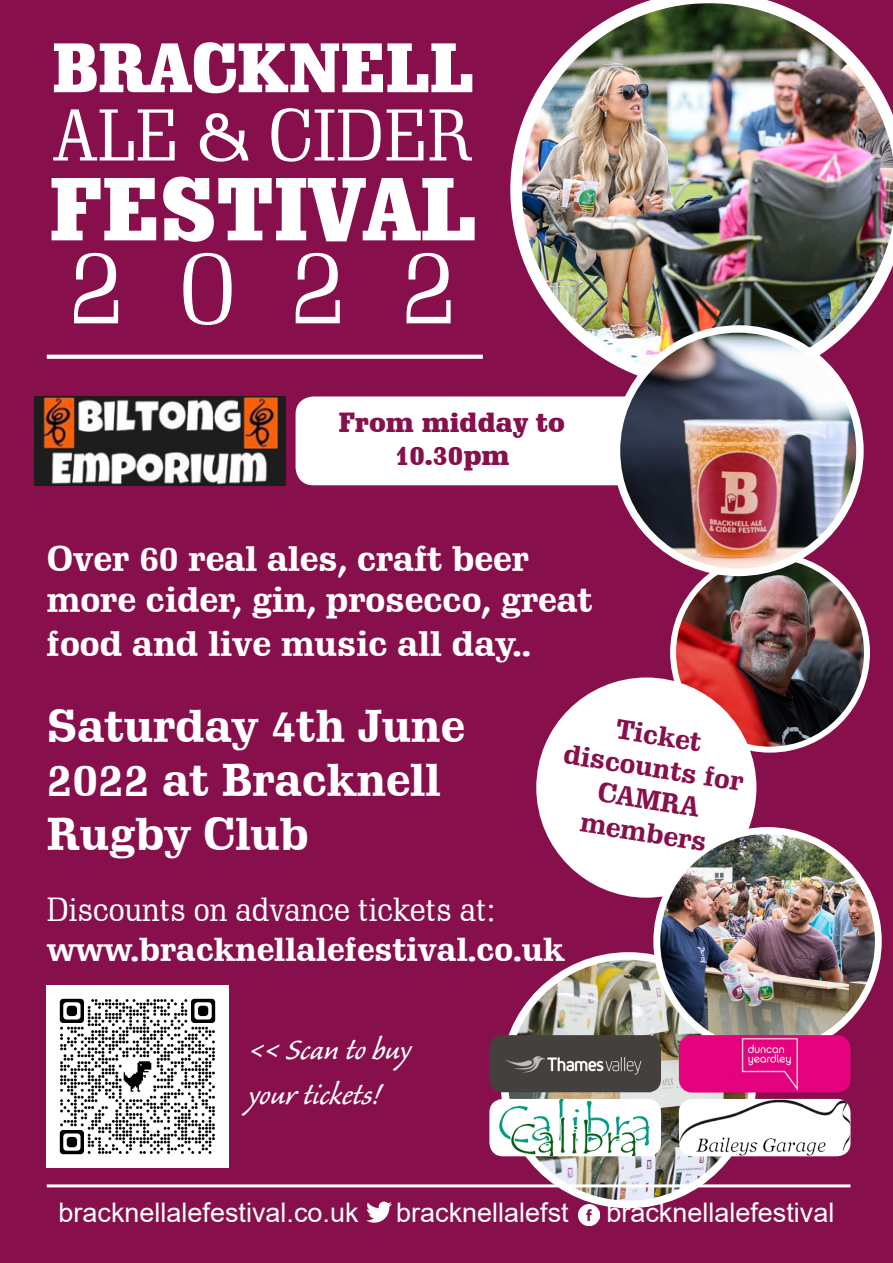
<style>
.page{position:relative;width:893px;height:1263px;background:#870f4c}
.page>*{position:absolute;margin:0;border:0;box-sizing:border-box;transform-origin:0 0}
.t1{font:300 105px "Schadow BT";color:#fff}
.t2{font:900 87.15px "Schadow BT";color:#fff}
.t3{font:71.4px "Schadow BT";color:#fff}
.t4{font:900 68.25px "Schadow BT";color:#fff}
.t5{font:700 45px/54px "Schadow BT";color:#fff}
.t6{font:37.5px "Caliban Std";color:#fff}
.t7{font:700 34.65px/42.5px "Schadow BT";color:#fff}
.t8{font:700 32.55px "Schadow BT";color:#fff}
.t9{font:32.55px "Schadow BT";color:#fff}
.t10{font:700 27.15px/32.5px "Schadow BT";color:#870f4c;text-align:center}
.t11{font:27px "Arial";color:#fff}
.t12{font:900 27px/32.4px "Schadow BT";color:#870f4c;text-align:center}
</style>
<div class="page">
<img style="left:367px;top:1201px;width:24px;height:22px">
<img style="left:578px;top:1204px;width:22px;height:22px">
<img style="left:504px;top:956px;width:249px;height:248px;border-radius:124px">
<img style="left:673px;top:556px;width:194px;height:194px;border-radius:97px">
<div style="left:670px;top:553px;width:200px;height:200px;border:6px solid #fff;border-radius:50%"></div>
<div style="left:540px;top:681px;width:213px;height:213px;background:#fff;border-radius:50%"></div>
<div style="left:536px;top:677px;width:220px;height:221px;border:7px solid #fff;border-radius:50%"></div>
<img style="left:657px;top:830px;width:221px;height:222px;border-radius:111px">
<div style="left:653px;top:827px;width:229px;height:228px;border:7px solid #fff;border-radius:50%"></div>
<div style="left:296px;top:396px;width:374px;height:89px;background:#fff;border-radius:18px"></div>
<img style="left:510px;top:0;width:383px;height:389px">
<img style="left:616px;top:329px;width:244px;height:243px;border-radius:122px">
<div style="left:613px;top:325px;width:251px;height:251px;border:7px solid #fff;border-radius:50%"></div>
<img style="left:35px;top:396px;width:251px;height:89px">
<hr style="left:47px;top:1184px;width:803px;height:3px;background:#fff">
<img style="left:489px;top:1035px;width:172px;height:57px">
<img style="left:679px;top:1099px;width:171px;height:57px">
<img style="left:679px;top:1035px;width:171px;height:57px">
<svg style="left:47px;top:355px;width:436px;height:4px;background:#f9f4f7"></svg>
<img style="left:489px;top:1099px;width:172px;height:57px">
<img style="left:47px;top:986px;width:181px;height:181px">
<p class="t4" style="left:52px;top:25px;width:423px">BRACKNELL</p>
<p class="t3" style="left:53px;top:92px;width:421px">ALE &amp; CIDER</p>
<p class="t2" style="left:50px;top:155px;width:428px">FESTIVAL</p>
<p class="t1" style="left:67px;top:222px;width:393px">2022</p>
<p class="t12" style="left:339px;top:406px;width:228px">From midday to<br>10.30pm</p>
<p class="t7" style="left:47px;top:537px;width:547px">Over 60 real ales, craft beer more cider, gin, prosecco, great food and live music all day..</p>
<p class="t5" style="left:47px;top:698px;width:420px">Saturday 4th June<br>2022 at Bracknell<br>Rugby Club</p>
<p class="t9" style="left:47px;top:890px;width:450px">Discounts on advance tickets at:</p>
<p class="t8" style="left:47px;top:929px;width:519px">www.bracknellalefestival.co.uk</p>
<p class="t10" style="left:572px;top:705px;width:183px;rotate:9deg">Ticket discounts for<br>CAMRA</p>
<p class="t10" style="left:583px;top:806px;width:129px;rotate:9deg">members</p>
<p class="t6" style="left:249px;top:1030px;width:164px">&lt;&lt; Scan to buy</p>
<p class="t6" style="left:249px;top:1075px;width:133px">your tickets!</p>
<p class="t11" style="left:59px;top:1194px;width:302px">bracknellalefestival.co.uk</p>
<p class="t11" style="left:396px;top:1194px;width:174px">bracknellalefst</p>
<p class="t11" style="left:606px;top:1194px;width:230px">bracknellalefestival</p>
</div>
